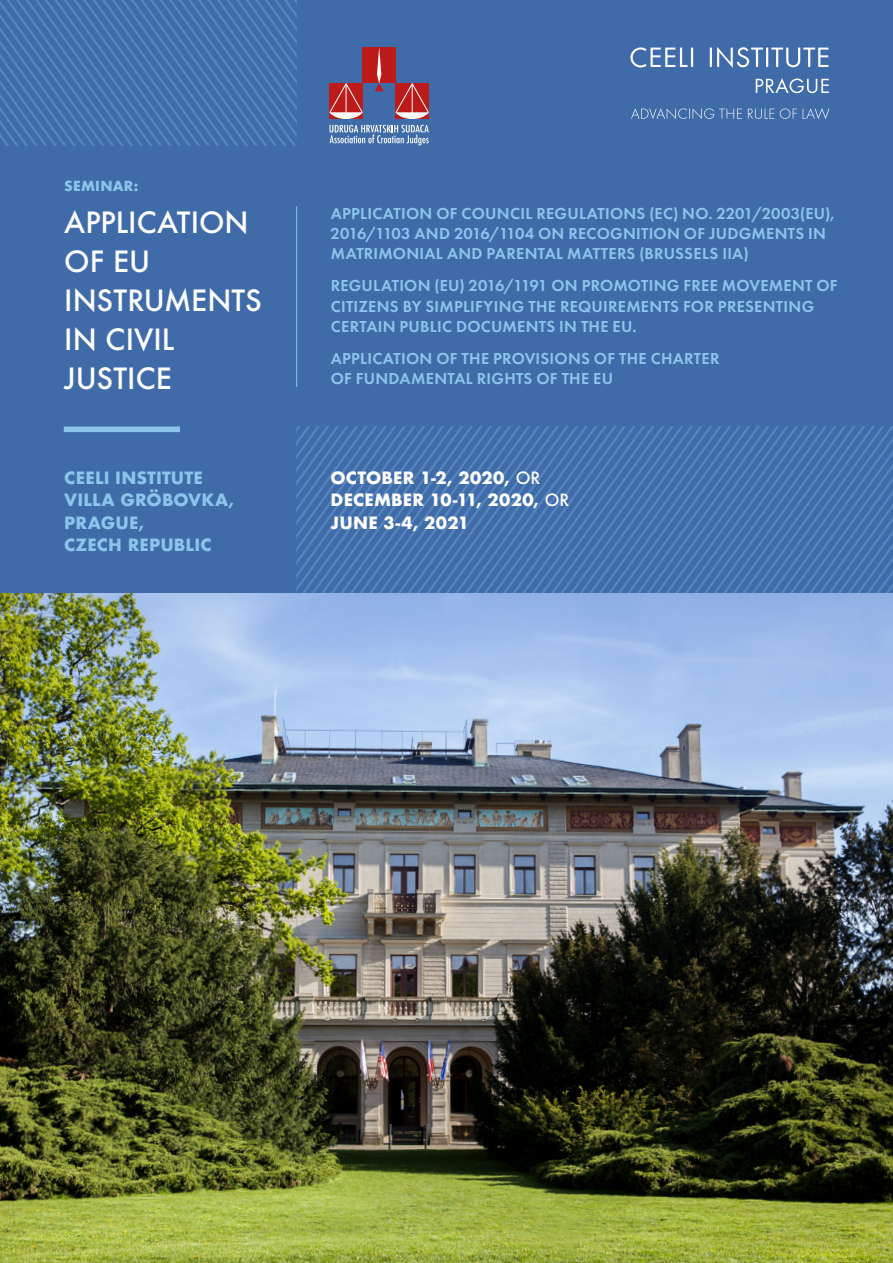
<style>
.page{position:relative;width:893px;height:1263px;background:#fff}
.page>*{position:absolute;margin:0;border:0;box-sizing:border-box;transform-origin:0 0}
.t1{font:500 28.5px/39px "Futura";color:#fff}
.t2{font:600 16.5px/20.2px "Futura PT";letter-spacing:.015em;color:#8cc4ec}
.t3{font:700 16.5px/22.5px "Futura";letter-spacing:.01em;color:#fff}
.t4{font:700 16.5px/22.5px "Futura";letter-spacing:.005em;color:#8cc4ec}
.t5{font:700 13.5px "Futura";letter-spacing:.015em;color:#8cc4ec}
.s1{font-weight:500}
</style>
<div class="page">
<div style="left:0;top:0;width:893px;height:645px;background:#3f6ba9"></div>
<svg style="left:0;top:0;width:297px;height:146px"></svg>
<svg style="left:631px;top:108px;width:198px;height:11px"></svg>
<svg style="left:756px;top:78px;width:73px;height:15px"></svg>
<svg style="left:630px;top:47px;width:198px;height:21px"></svg>
<div style="left:363px;top:47px;width:33px;height:36px;background:#bd1a1a"></div>
<svg style="left:375px;top:48px;width:9px;height:43px"></svg>
<svg style="left:329px;top:83px;width:34px;height:36px"></svg>
<svg style="left:396px;top:83px;width:33px;height:36px"></svg>
<svg style="left:330px;top:125px;width:99px;height:20px"></svg>
<hr style="left:296px;top:206px;width:1px;height:181px;background:#8cc4ec">
<svg style="left:297px;top:426px;width:596px;height:167px"></svg>
<div style="left:64px;top:426px;width:116px;height:6px;background:#8cc4ec"></div>
<img style="left:0;top:593px;width:893px;height:670px">
<p class="t5" style="left:64px;top:176px;width:75px">SEMINAR:</p>
<h1 class="t1" style="left:64px;top:203px;width:199px">APPLICATION<br>OF EU<br>INSTRUMENTS<br>IN CIVIL<br>JUSTICE</h1>
<p class="t2" style="left:331px;top:203px;width:505px">APPLICATION OF COUNCIL REGULATIONS (EC) NO. 2201/2003(EU),<br>2016/1103 AND 2016/1104 ON RECOGNITION OF JUDGMENTS IN<br>MATRIMONIAL AND PARENTAL MATTERS (BRUSSELS IIA)</p>
<p class="t2" style="left:331px;top:276px;width:508px">REGULATION (EU) 2016/1191 ON PROMOTING FREE MOVEMENT OF<br>CITIZENS BY SIMPLIFYING THE REQUIREMENTS FOR PRESENTING<br>CERTAIN PUBLIC DOCUMENTS IN THE EU.</p>
<p class="t2" style="left:331px;top:348px;width:390px">APPLICATION OF THE PROVISIONS OF THE CHARTER<br>OF FUNDAMENTAL RIGHTS OF THE EU</p>
<p class="t4" style="left:64px;top:466px;width:172px">CEELI INSTITUTE<br>VILLA GRÖBOVKA,<br>PRAGUE,<br>CZECH REPUBLIC</p>
<p class="t3" style="left:331px;top:466px;width:240px">OCTOBER 1-2, 2020, <span class="s1">OR<br></span>DECEMBER 10-11, 2020, <span class="s1">OR<br></span>JUNE 3-4, 2021</p>
</div>
